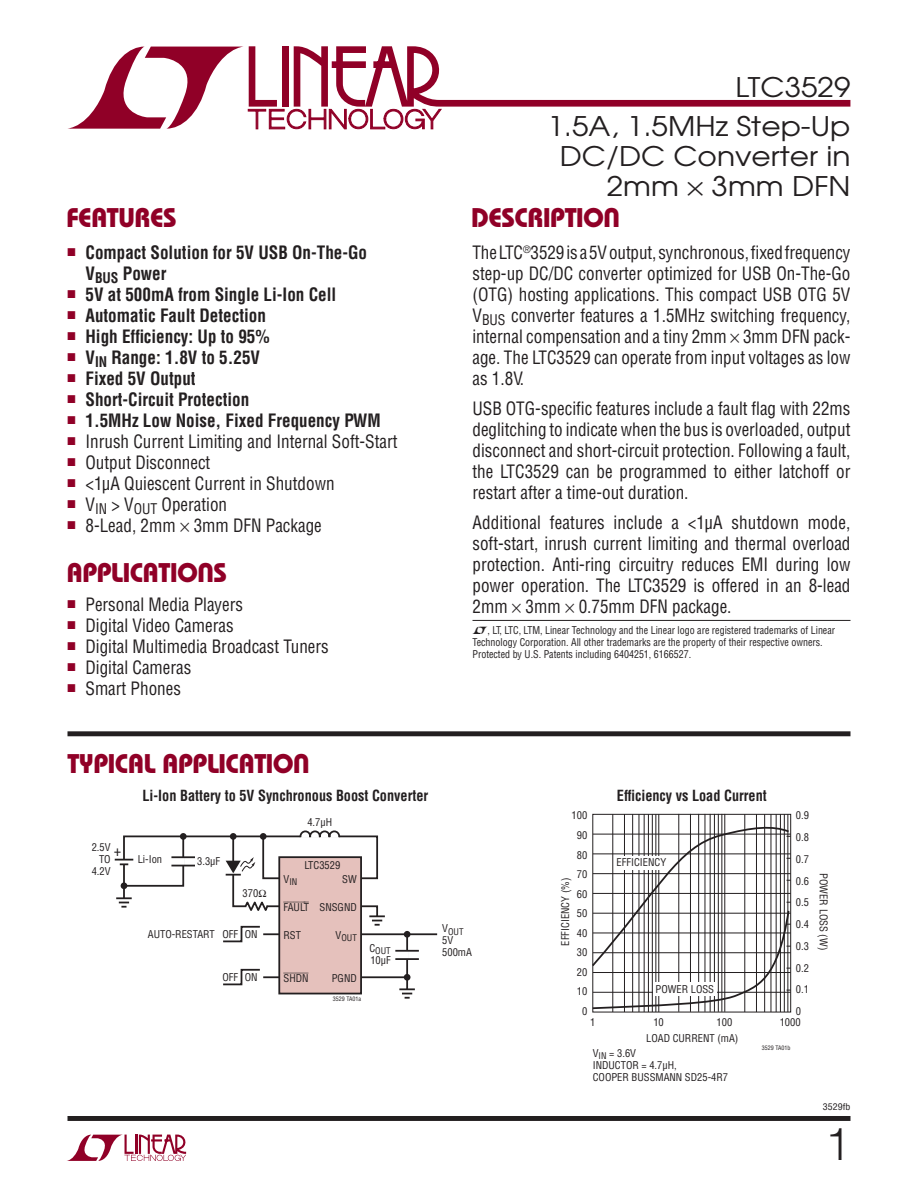
<style>
.page{position:relative;width:918px;height:1188px;background:#fff}
.page>*{position:absolute;margin:0;border:0;box-sizing:border-box;transform-origin:0 0}
.t1{font:300 45px "Helvetica";color:#231f20}
.t2{font:27px/30px "Avant Garde";color:#231f20;text-align:right;scale:1.1 1}
.t3{font:27px "Linear Bauhaus";letter-spacing:-.02em;color:#900027}
.t4{font:18px/21px "Linear Helv Cond";color:#231f20;text-align:justify;scale:.95 1}
.t5{font:700 18px/21px "Linear Helv Cond";color:#231f20;scale:.95 1}
.t6{font:700 15px "Linear Helv Cond";color:#231f20;scale:.95 1}
.t7{font:15px "Linear Helv Cond";color:#231f20}
.t8{font:10.5px/21.8px "Linear Helv Cond";color:#231f20;text-align:justify}
.t9{font:10.5px/12px "Linear Helv Cond";color:#231f20;scale:.95 1}
.t10{font:10.5px "Linear Helv Cond Ovr";color:#231f20}
.t11{font:9px "Linear Helv Cond";color:#231f20}
.t12{font:9px "Linear Helv Cond";color:#231f20;scale:1.1 1}
.t13{font:6px "Linear Helv Cond";color:#231f20}
.s1{font-family:"Linear Helv Cond Ovr"}
</style>
<div class="page">
<svg style="left:67px;top:1135px;width:119px;height:26px"></svg>
<div style="left:68px;top:1116px;width:782px;height:5px;background:#231f20"></div>
<svg style="left:68px;top:46px;width:782px;height:83px"></svg>
<hr style="left:659px;top:814px;width:1px;height:198px;background:#231f20">
<hr style="left:656px;top:814px;width:1px;height:198px;background:#231f20">
<hr style="left:652px;top:814px;width:1px;height:198px;background:#231f20">
<hr style="left:648px;top:814px;width:1px;height:198px;background:#231f20">
<hr style="left:644px;top:814px;width:1px;height:198px;background:#231f20">
<hr style="left:639px;top:814px;width:1px;height:198px;background:#231f20">
<hr style="left:632px;top:814px;width:1px;height:198px;background:#231f20">
<hr style="left:624px;top:814px;width:1px;height:198px;background:#231f20">
<hr style="left:613px;top:814px;width:1px;height:198px;background:#231f20">
<hr style="left:725px;top:814px;width:1px;height:198px;background:#231f20">
<hr style="left:722px;top:814px;width:1px;height:198px;background:#231f20">
<hr style="left:718px;top:814px;width:1px;height:198px;background:#231f20">
<hr style="left:714px;top:814px;width:1px;height:198px;background:#231f20">
<hr style="left:710px;top:814px;width:1px;height:198px;background:#231f20">
<hr style="left:705px;top:814px;width:1px;height:198px;background:#231f20">
<hr style="left:698px;top:814px;width:1px;height:198px;background:#231f20">
<hr style="left:690px;top:814px;width:1px;height:198px;background:#231f20">
<hr style="left:679px;top:814px;width:1px;height:198px;background:#231f20">
<hr style="left:788px;top:814px;width:1px;height:198px;background:#231f20">
<hr style="left:784px;top:814px;width:1px;height:198px;background:#231f20">
<hr style="left:780px;top:814px;width:1px;height:198px;background:#231f20">
<hr style="left:776px;top:814px;width:1px;height:198px;background:#231f20">
<hr style="left:771px;top:814px;width:1px;height:198px;background:#231f20">
<hr style="left:764px;top:814px;width:1px;height:198px;background:#231f20">
<hr style="left:756px;top:814px;width:1px;height:198px;background:#231f20">
<hr style="left:745px;top:814px;width:1px;height:198px;background:#231f20">
<div style="left:592px;top:814px;width:199px;height:199px;border:1px solid #231f20"></div>
<svg style="left:592px;top:825px;width:199px;height:185px"></svg>
<svg style="left:399px;top:988px;width:16px;height:11px"></svg>
<div style="left:279px;top:857px;width:82px;height:137px;background:#e5c1bc"></div>
<div style="left:278px;top:856px;width:84px;height:138px;border:2px solid #231f20"></div>
<svg style="left:404px;top:974px;width:7px;height:7px"></svg>
<svg style="left:404px;top:931px;width:7px;height:7px"></svg>
<hr style="left:406px;top:934px;width:2px;height:55px;background:#231f20">
<hr style="left:361px;top:933px;width:76px;height:2px;background:#231f20">
<hr style="left:361px;top:976px;width:46px;height:2px;background:#231f20">
<svg style="left:406px;top:952px;width:2px;height:6px"></svg>
<hr style="left:395px;top:950px;width:24px;height:2px;background:#231f20">
<hr style="left:395px;top:958px;width:24px;height:2px;background:#231f20">
<svg style="left:223px;top:968px;width:56px;height:18px"></svg>
<svg style="left:115px;top:830px;width:270px;height:113px"></svg>
<div style="left:68px;top:731px;width:782px;height:5px;background:#231f20"></div>
<hr style="left:472px;top:620px;width:378px;height:1px;background:#231f20">
<h2 class="t3" style="left:67px;top:208px;width:112px">FEATURES</h2>
<p class="t5" style="left:85px;top:244px;width:298px;text-indent:-18px"><sup>■</sup> Compact Solution for 5V USB On-The-Go<br>V<sub>BUS</sub> Power</p>
<p class="t5" style="left:68px;top:286px;width:285px"><sup>■</sup> 5V at 500mA from Single Li-Ion Cell</p>
<p class="t5" style="left:68px;top:307px;width:210px"><sup>■</sup> Automatic Fault Detection</p>
<p class="t5" style="left:68px;top:328px;width:214px"><sup>■</sup> High Efficiency: Up to 95%</p>
<p class="t5" style="left:68px;top:349px;width:204px"><sup>■</sup> V<sub>IN</sub> Range: 1.8V to 5.25V</p>
<p class="t5" style="left:68px;top:370px;width:136px"><sup>■</sup> Fixed 5V Output</p>
<p class="t5" style="left:68px;top:391px;width:193px"><sup>■</sup> Short-Circuit Protection</p>
<p class="t5" style="left:68px;top:412px;width:331px"><sup>■</sup> 1.5MHz Low Noise, Fixed Frequency PWM</p>
<p class="t4" style="left:68px;top:433px;width:349px"><sup>■</sup> Inrush Current Limiting and Internal Soft-Start</p>
<p class="t4" style="left:68px;top:454px;width:152px"><sup>■</sup> Output Disconnect</p>
<p class="t4" style="left:68px;top:475px;width:283px"><sup>■</sup> &lt;1μA Quiescent Current in Shutdown</p>
<p class="t4" style="left:68px;top:496px;width:170px"><sup>■</sup> V<sub>IN</sub> &gt; V<sub>OUT</sub> Operation</p>
<p class="t4" style="left:68px;top:517px;width:269px"><sup>■</sup> 8-Lead, 2mm 3mm DFN Package</p>
<h2 class="t3" style="left:66px;top:563px;width:162px">APPLICATIONS</h2>
<p class="t4" style="left:68px;top:597px;width:186px"><sup>■</sup> Personal Media Players</p>
<p class="t4" style="left:68px;top:618px;width:176px"><sup>■</sup> Digital Video Cameras</p>
<p class="t4" style="left:68px;top:639px;width:277px"><sup>■</sup> Digital Multimedia Broadcast Tuners</p>
<p class="t4" style="left:68px;top:660px;width:132px"><sup>■</sup> Digital Cameras</p>
<p class="t4" style="left:68px;top:681px;width:121px"><sup>■</sup> Smart Phones</p>
<h2 class="t2" style="left:736px;top:73px;width:106px">LTC3529</h2>
<h2 class="t2" style="left:547px;top:112px;width:277px">1.5A, 1.5MHz Step-Up<br>DC/DC Converter in<br>2mm 3mm DFN</h2>
<h2 class="t3" style="left:471px;top:208px;width:151px">DESCRIPTION</h2>
<p class="t4" style="left:472px;top:244px;width:399px">The LTC<sup>®</sup>3529 is a 5V output, synchronous, fixed frequency step-up DC/DC converter optimized for USB On-The-Go (OTG) hosting applications. This compact USB OTG 5V V<sub>BUS</sub> converter features a 1.5MHz switching frequency, internal compensation and a tiny 2mm 3mm DFN pack&shy;age. The LTC3529 can operate from input voltages as low as 1.8V.</p>
<p class="t4" style="left:472px;top:400px;width:399px">USB OTG-specific features include a fault flag with 22ms deglitching to indicate when the bus is overloaded, output disconnect and short-circuit protection. Following a fault, the LTC3529 can be programmed to either latchoff or restart after a time-out duration.</p>
<p class="t4" style="left:472px;top:514px;width:399px">Additional features include a &lt;1μA shutdown mode, soft-start, inrush current limiting and thermal overload protection. Anti-ring circuitry reduces EMI during low power operation. The LTC3529 is offered in an 8-lead 2mm 3mm 0.75mm DFN package.</p>
<p class="t9" style="left:472px;top:625px;width:383px;text-indent:15px">, LT, LTC, LTM, Linear Technology and the Linear logo are registered trademarks of Linear<br>Technology Corporation. All other trademarks are the property of their respective owners.<br>Protected by U.S. Patents including 6404251, 6166527.</p>
<h2 class="t3" style="left:68px;top:754px;width:244px">TYPICAL APPLICATION</h2>
<p class="t6" style="left:142px;top:790px;width:302px">Li-Ion Battery to 5V Synchronous Boost Converter</p>
<p class="t8" style="left:92px;top:843px;width:20px;line-height:12px;text-align:right">2.5V<br>TO<br>4.2V</p>
<p class="t7" style="left:114px;top:845px;width:9px">+</p>
<p class="t8" style="left:138px;top:850px;width:26px">Li-Ion</p>
<p class="t8" style="left:197px;top:852px;width:25px">3.3μF</p>
<p class="t8" style="left:243px;top:884px;width:25px">370Ω</p>
<p class="t8" style="left:148px;top:925px;width:111px">AUTO-RESTART OFF ON</p>
<p class="t8" style="left:222px;top:968px;width:37px">OFF ON</p>
<p class="t8" style="left:307px;top:813px;width:26px">4.7μH</p>
<p class="t8" style="left:304px;top:856px;width:37px">LTC3529</p>
<p class="t11" style="left:284px;top:879px;width:15px"><sup>V</sup>IN</p>
<p class="t8" style="left:342px;top:870px;width:16px">SW</p>
<p class="t8" style="left:284px;top:898px;width:75px"><span class="s1">FAULT</span> SNSGND</p>
<p class="t8" style="left:284px;top:926px;width:19px">RST</p>
<p class="t11" style="left:336px;top:935px;width:23px"><sup>V</sup>OUT</p>
<p class="t10" style="left:284px;top:972px;width:27px">SHDN</p>
<p class="t8" style="left:332px;top:969px;width:27px">PGND</p>
<p class="t13" style="left:333px;top:997px;width:30px">3529 TA01a</p>
<p class="t11" style="left:369px;top:948px;width:23px"><sup>C</sup>OUT</p>
<p class="t8" style="left:370px;top:951px;width:22px">10μF</p>
<p class="t11" style="left:442px;top:928px;width:23px"><sup>V</sup>OUT</p>
<p class="t8" style="left:442px;top:936px;width:31px;line-height:12px">5V<br>500mA</p>
<p class="t8" style="left:572px;top:807px;width:17px;line-height:19.5px;text-align:center">100<br>90<br>80<br>70</p>
<p class="t8" style="left:556px;top:946px;width:69px;rotate:-90deg">EFFICIENCY (%)</p>
<p class="t8" style="left:577px;top:886px;width:12px;line-height:19.5px">60<br>50<br>40</p>
<p class="t8" style="left:577px;top:943px;width:12px">30</p>
<p class="t8" style="left:577px;top:963px;width:12px">20</p>
<p class="t8" style="left:577px;top:982px;width:12px">10</p>
<p class="t8" style="left:582px;top:1002px;width:7px">0</p>
<p class="t6" style="left:617px;top:790px;width:159px">Efficiency vs Load Current</p>
<p class="t8" style="left:617px;top:853px;width:51px">EFFICIENCY</p>
<p class="t8" style="left:796px;top:806px;width:15px">0.9<br>0.8<br>0.7<br>0.6</p>
<p class="t8" style="left:796px;top:893px;width:15px">0.5<br>0.4<br>0.3<br>0.2</p>
<p class="t8" style="left:655px;top:980px;width:60px">POWER LOSS</p>
<p class="t8" style="left:796px;top:980px;width:15px">0.1</p>
<p class="t8" style="left:796px;top:1002px;width:7px">0</p>
<p class="t8" style="left:590px;top:1013px;width:7px">1</p>
<p class="t8" style="left:780px;top:1013px;width:22px">1000</p>
<p class="t8" style="left:653px;top:1013px;width:12px">10</p>
<p class="t8" style="left:717px;top:1013px;width:17px">100</p>
<p class="t8" style="left:646px;top:1028px;width:94px">LOAD CURRENT (mA)</p>
<p class="t8" style="left:593px;top:1048px;width:137px;line-height:12px;text-align:left">V<sub>IN</sub> = 3.6V<br>INDUCTOR = 4.7μH,<br>COOPER BUSSMANN SD25-4R7</p>
<p class="t13" style="left:762px;top:1046px;width:30px">3529 TA01b</p>
<p class="t8" style="left:833px;top:873px;width:78px;rotate:90deg">POWER LOSS (W)</p>
<p class="t12" style="left:823px;top:1104px;width:26px">3529fb</p>
<h1 class="t1" style="left:825px;top:1121px;width:27px">1</h1>
</div>
